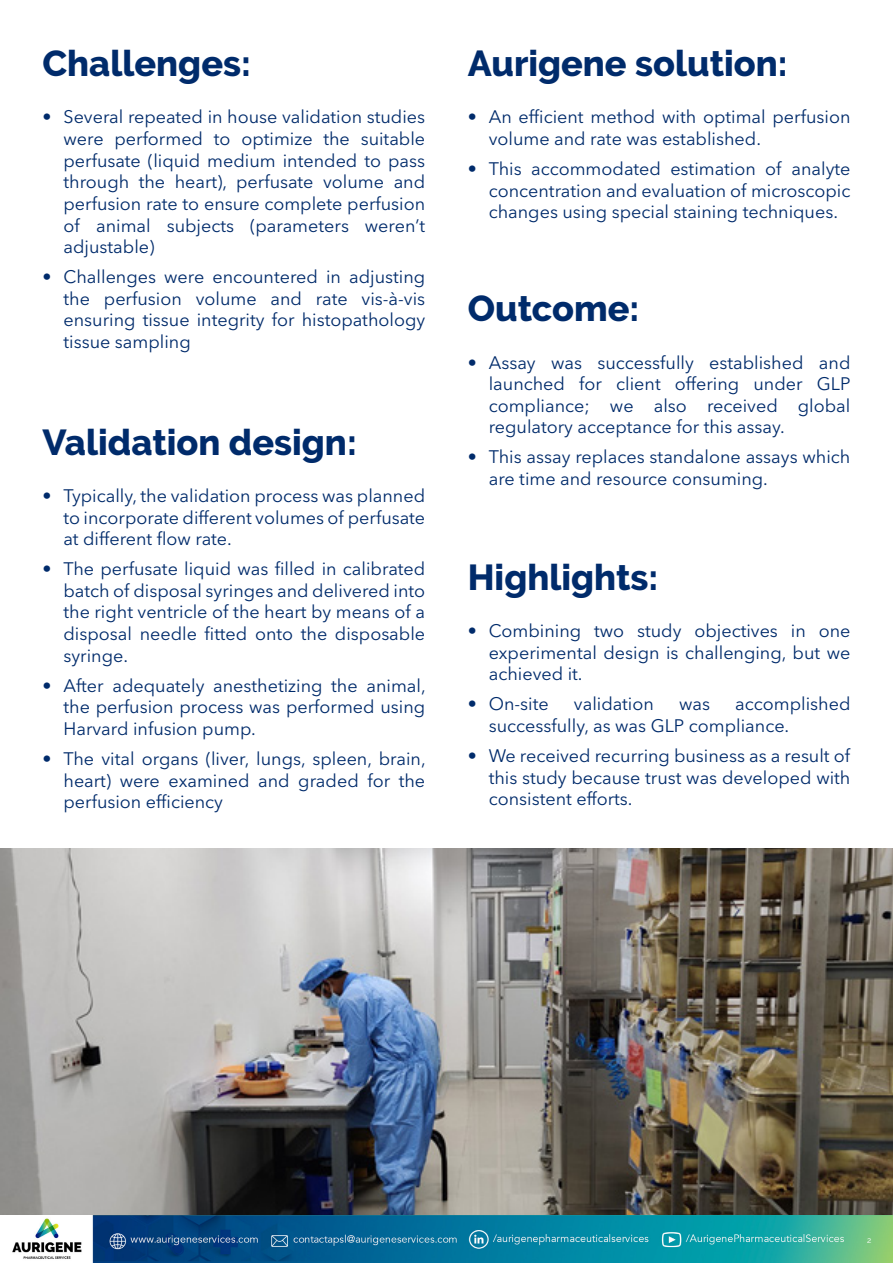
<style>
.page{position:relative;width:893px;height:1263px;background:#fff}
.page>*{position:absolute;margin:0;border:0;box-sizing:border-box;transform-origin:0 0}
.t1{font:800 36px "Raleway";color:#002b6b}
.t2{font:18px/21.6px "Avenir Next LT Pro";color:#002b6b;text-align:justify}
.t3{font:8.1px "Raleway";color:#fff}
</style>
<div class="page">
<img style="left:0;top:848px;width:893px;height:415px">
<p class="t1" style="left:43px;top:43px;width:210px">Challenges:</p>
<p class="t2" style="left:64px;top:106px;width:363px;text-indent:-21px">• Several repeated in house validation studies were performed to optimize the suitable perfusate (liquid medium intended to pass through the heart), perfusate volume and perfusion rate to ensure complete perfusion of animal subjects (parameters weren’t adjustable)</p>
<p class="t2" style="left:64px;top:266px;width:363px;text-indent:-21px">• Challenges were encountered in adjusting the perfusion volume and rate vis-à-vis ensuring tissue integrity for histopathology tissue sampling</p>
<p class="t1" style="left:43px;top:422px;width:316px">Validation design:</p>
<p class="t2" style="left:64px;top:485px;width:363px;text-indent:-21px">• Typically, the validation process was planned to incorporate different volumes of perfusate at different flow rate.</p>
<p class="t2" style="left:64px;top:558px;width:363px;text-indent:-21px">• The perfusate liquid was filled in calibrated batch of disposal syringes and delivered into the right ventricle of the heart by means of a disposal needle fitted onto the disposable syringe.</p>
<p class="t2" style="left:64px;top:675px;width:364px;text-indent:-21px">• After adequately anesthetizing the animal, the perfusion process was performed using Harvard infusion pump.</p>
<p class="t2" style="left:64px;top:748px;width:364px;text-indent:-21px">• The vital organs (liver, lungs, spleen, brain, heart) were examined and graded for the perfusion efficiency</p>
<p class="t1" style="left:468px;top:43px;width:321px">Aurigene solution:</p>
<p class="t2" style="left:489px;top:106px;width:363px;text-indent:-21px">• An efficient method with optimal perfusion volume and rate was established.</p>
<p class="t2" style="left:489px;top:158px;width:363px;text-indent:-21px">• This accommodated estimation of analyte concentration and evaluation of microscopic changes using special staining techniques.</p>
<p class="t1" style="left:468px;top:288px;width:173px">Outcome:</p>
<p class="t2" style="left:489px;top:351px;width:363px;text-indent:-21px">• Assay was successfully established and launched for client offering under GLP compliance; we also received global regulatory acceptance for this assay.</p>
<p class="t2" style="left:489px;top:446px;width:363px;text-indent:-21px">• This assay replaces standalone assays which are time and resource consuming.</p>
<p class="t1" style="left:468px;top:557px;width:192px">Highlights:</p>
<p class="t2" style="left:489px;top:620px;width:363px;text-indent:-21px">• Combining two study objectives in one experimental design is challenging, but we achieved it.</p>
<p class="t2" style="left:468px;top:693px;width:83px">• On-site</p>
<p class="t2" style="left:574px;top:693px;width:81px">validation</p>
<p class="t2" style="left:679px;top:693px;width:33px">was</p>
<p class="t2" style="left:489px;top:693px;width:363px;text-indent:246px">accomplished successfully, as was GLP compliance.</p>
<p class="t2" style="left:489px;top:745px;width:363px;text-indent:-21px">• We received recurring business as a result of this study because trust was developed with consistent efforts.</p>
<p class="t3" style="left:867px;top:1235px;width:6px">2</p>
</div>
